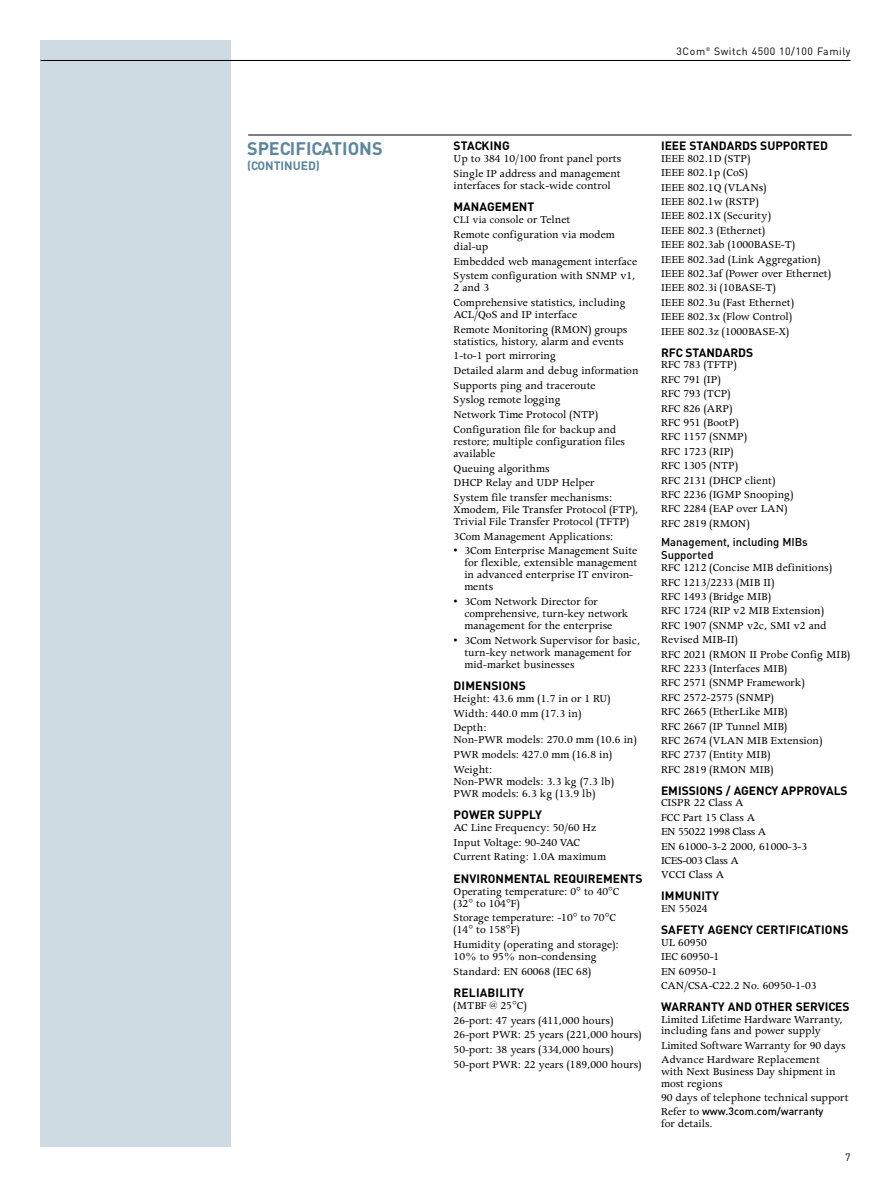
<style>
.page{position:relative;width:891px;height:1188px;background:#fff}
.page>*{position:absolute;margin:0;border:0;box-sizing:border-box;transform-origin:0 0}
.t1{font:700 18px "DIN";color:#5b869e}
.t2{font:12px/14.4px "Apollo";color:#000}
.t3{font:700 12px "DIN";color:#000}
.t4{font:700 12px "DIN";color:#5b869e}
.t5{font:500 11.25px/14px "DIN";color:#000}
.t6{font:11.25px "Apollo";letter-spacing:.005em;color:#000}
.t7{font:10.5px "DIN";letter-spacing:.05em;color:#000}
.t8{font:500 10.5px "DIN";color:#000}
.s1{font-size:12px}
.s2{font-family:"Apollo";font-weight:400;font-size:12px}
</style>
<div class="page">
<div style="left:40px;top:40px;width:191px;height:1108px;background:#cedbe2"></div>
<hr style="left:40px;top:60px;width:810px;height:1px;background:#000">
<hr style="left:248px;top:135px;width:604px;height:1px;background:#000">
<h1 class="t1" style="left:247px;top:138px;width:137px">SPECIFICATIONS</h1>
<p class="t4" style="left:247px;top:158px;width:74px">(CONTINUED)</p>
<p class="t7" style="left:677px;top:45px;width:175px">3Com<sup>®</sup> Switch 4500 10/100 Family</p>
<p class="t3" style="left:454px;top:139px;width:58px">STACKING</p>
<p class="t2" style="left:454px;top:153px;width:169px">Up to 384 10/100 front panel ports<br>Single IP address and management</p>
<p class="t2" style="left:454px;top:179px;width:159px">interfaces for stack-wide control</p>
<p class="t3" style="left:454px;top:200px;width:82px">MANAGEMENT</p>
<p class="t6" style="left:454px;top:216px;width:118px">CLI via conso<span class="s1">le or Telnet</span></p>
<p class="t2" style="left:454px;top:230px;width:163px;line-height:12px">Remote configuration via modem dial-up</p>
<p class="t2" style="left:454px;top:255px;width:185px">Embedded web management interface<br>System configuration with SNMP v1,</p>
<p class="t2" style="left:454px;top:282px;width:174px">2 and 3<br>Comprehensive statistics, including</p>
<p class="t2" style="left:454px;top:308px;width:175px">ACL/QoS and IP interface<br>Remote Monitoring (RMON) groups</p>
<p class="t2" style="left:454px;top:335px;width:186px">statistics, history, alarm and events<br>1-to-1 port mirroring<br>Detailed alarm and debug information<br>Supports ping and traceroute<br>Syslog remote logging<br>Network Time Protocol (NTP)<br>Configuration file for backup and</p>
<p class="t2" style="left:454px;top:437px;width:173px;line-height:12px">restore; multiple configuration files available</p>
<p class="t2" style="left:454px;top:462px;width:160px">Queuing algorithms<br>DHCP Relay and UDP Helper<br>System file transfer mechanisms:</p>
<p class="t2" style="left:454px;top:505px;width:186px;line-height:12px">Xmodem, File Transfer Protocol (FTP),<br>Trivial File Transfer Protocol (TFTP)</p>
<p class="t2" style="left:454px;top:530px;width:161px">3Com Management Applications:</p>
<p class="t2" style="left:464px;top:546px;width:174px;line-height:12px;text-indent:-11px">• 3Com Enterprise Management Suite for flexible, extensible management in advanced enterprise IT environ&shy;ments</p>
<p class="t2" style="left:464px;top:597px;width:166px;line-height:12px;text-indent:-11px">• 3Com Network Director for comprehensive, turn-key network management for the enterprise</p>
<p class="t2" style="left:464px;top:635px;width:177px;line-height:12px;text-indent:-11px">• 3Com Network Supervisor for basic, turn-key network management for mid-market businesses</p>
<p class="t3" style="left:454px;top:679px;width:74px">DIMENSIONS</p>
<p class="t2" style="left:454px;top:692px;width:158px">Height: 43.6 mm (1.7 in or 1 RU)<br>Width: 440.0 mm (17.3 in)<br>Depth:</p>
<p class="t2" style="left:454px;top:734px;width:185px">Non-PWR models: 270.0 mm (10.6 in)<br>PWR models: 427.0 mm (16.8 in)<br>Weight:</p>
<p class="t2" style="left:454px;top:777px;width:162px;line-height:12px">Non-PWR models: 3.3 kg (7.3 lb)<br>PWR models: 6.3 kg (13.9 lb)</p>
<p class="t3" style="left:454px;top:808px;width:90px">POWER SUPPLY</p>
<p class="t2" style="left:454px;top:821px;width:154px">AC Line Frequency: 50/60 Hz<br>Input Voltage: 90-240 VAC<br>Current Rating: 1.0A maximum</p>
<p class="t3" style="left:454px;top:871px;width:190px">ENVIRONMENTAL REQUIREMENTS</p>
<p class="t2" style="left:454px;top:886px;width:167px;line-height:12px">Operating temperature: 0° to 40°C (32° to 104°F)</p>
<p class="t2" style="left:454px;top:913px;width:164px;line-height:12px">Storage temperature: -10° to 70°C (14° to 158°F)</p>
<p class="t2" style="left:454px;top:940px;width:167px;line-height:12px">Humidity (operating and storage):<br>10% to 95% non-condensing</p>
<p class="t2" style="left:454px;top:965px;width:139px">Standard: EN 60068 (IEC 68)</p>
<p class="t3" style="left:454px;top:986px;width:72px">RELIABILITY</p>
<p class="t2" style="left:454px;top:999px;width:189px">(MTBF @ 25°C)<br>26-port: 47 years (411,000 hours)<br>26-port PWR: 25 years (221,000 hours)<br>50-port: 38 years (334,000 hours)<br>50-port PWR: 22 years (189,000 hours)</p>
<p class="t3" style="left:661px;top:139px;width:169px">IEEE STANDARDS SUPPORTED</p>
<p class="t2" style="left:661px;top:152px;width:172px">IEEE 802.1D (STP)<br>IEEE 802.1p (CoS)<br>IEEE 802.1Q (VLANs)<br>IEEE 802.1w (RSTP)<br>IEEE 802.1X (Security)<br>IEEE 802.3 (Ethernet)<br>IEEE 802.3ab (1000BASE-T)<br>IEEE 802.3ad (Link Aggregation)<br>IEEE 802.3af (Power over Ethernet)<br>IEEE 802.3i (10BASE-T)<br>IEEE 802.3u (Fast Ethernet)<br>IEEE 802.3x (Flow Control)<br>IEEE 802.3z (1000BASE-X)</p>
<p class="t3" style="left:661px;top:345px;width:94px">RFC STANDARDS</p>
<p class="t2" style="left:661px;top:359px;width:134px">RFC 783 (TFTP)<br>RFC 791 (IP)<br>RFC 793 (TCP)<br>RFC 826 (ARP)<br>RFC 951 (BootP)<br>RFC 1157 (SNMP)<br>RFC 1723 (RIP)<br>RFC 1305 (NTP)<br>RFC 2131 (DHCP client)<br>RFC 2236 (IGMP Snooping)<br>RFC 2284 (EAP over LAN)<br>RFC 2819 (RMON)</p>
<p class="t5" style="left:661px;top:534px;width:148px">Management, including MIBs<br>Supported</p>
<p class="t2" style="left:661px;top:562px;width:191px">RFC 1212 (Concise MIB definitions)<br>RFC 1213/2233 (MIB II)<br>RFC 1493 (Bridge MIB)<br>RFC 1724 (RIP v2 MIB Extension)<br>RFC 1907 (SNMP v2c, SMI v2 and<br>Revised MIB-II)<br>RFC 2021 (RMON II Probe Config MIB)<br>RFC 2233 (Interfaces MIB)<br>RFC 2571 (SNMP Framework)<br>RFC 2572-2575 (SNMP)<br>RFC 2665 (EtherLike MIB)<br>RFC 2667 (IP Tunnel MIB)<br>RFC 2674 (VLAN MIB Extension)<br>RFC 2737 (Entity MIB)<br>RFC 2819 (RMON MIB)</p>
<p class="t3" style="left:661px;top:783px;width:188px">EMISSIONS / AGENCY APPROVALS</p>
<p class="t2" style="left:661px;top:797px;width:148px">CISPR 22 Class A<br>FCC Part 15 Class A<br>EN 55022 1998 Class A<br>EN 61000-3-2 2000, 61000-3-3<br>ICES-003 Class A<br>VCCI Class A</p>
<p class="t3" style="left:661px;top:889px;width:59px">IMMUNITY</p>
<p class="t2" style="left:661px;top:903px;width:48px">EN 55024</p>
<p class="t3" style="left:661px;top:923px;width:189px">SAFETY AGENCY CERTIFICATIONS</p>
<p class="t2" style="left:661px;top:936px;width:157px">UL 60950<br>IEC 60950-1<br>EN 60950-1<br>CAN/CSA-C22.2 No. 60950-1-03</p>
<p class="t3" style="left:661px;top:999px;width:190px">WARRANTY AND OTHER SERVICES</p>
<p class="t2" style="left:661px;top:1015px;width:183px;line-height:11.7px">Limited Lifetime Hardware Warranty, including fans and power supply</p>
<p class="t2" style="left:661px;top:1039px;width:186px">Limited Software Warranty for 90 days<br>Advance Hardware Replacement</p>
<p class="t2" style="left:661px;top:1067px;width:176px;line-height:11.7px">with Next Business Day shipment in most regions</p>
<p class="t2" style="left:661px;top:1091px;width:189px">90 days of telephone technical support</p>
<p class="t8" style="left:661px;top:1105px;width:164px"><span class="s2">Refer to</span> www.3com.com/warranty</p>
<p class="t2" style="left:661px;top:1118px;width:53px">for details.</p>
<p class="t7" style="left:845px;top:1151px;width:7px">7</p>
</div>
